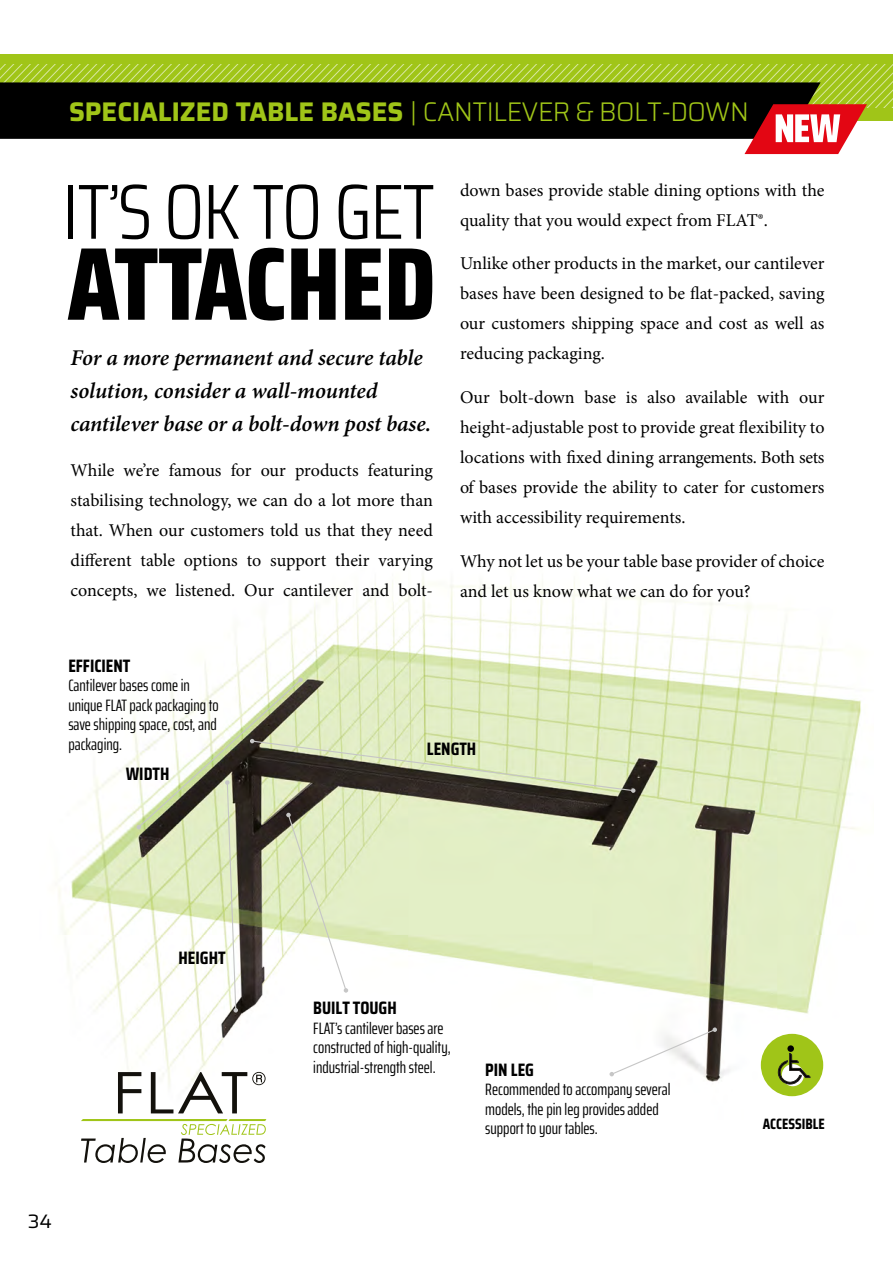
<style>
.page{position:relative;width:893px;height:1263px;background:#fff}
.page>*{position:absolute;margin:0;border:0;box-sizing:border-box;transform-origin:0 0}
.t1{font:800 103.5px "Saira Condensed";color:#000}
.t2{font:300 78px "Saira Condensed";letter-spacing:-.02em;color:#000}
.t3{font:700 27px "Saira";color:#a0c518;scale:.95 1}
.t4{font:italic 600 22.5px/33px "Minion Pro";letter-spacing:-.005em;color:#000}
.t5{font:19.5px "Saira";color:#000}
.t6{font:18px/30px "Minion Pro";letter-spacing:-.005em;color:#000;text-align:justify}
.t7{font:700 18px "Saira Condensed";color:#000}
.t8{font:extra-condensed 16.5px/19.5px "Saira";color:#000}
.t9{font:700 15px "Saira Condensed";color:#000}
.s1{font-weight:300}
</style>
<div class="page">
<img style="left:58px;top:577px;width:803px;height:543px">
<div style="left:0;top:54px;width:893px;height:67px;background:#a0c518"></div>
<svg style="left:609px;top:1027px;width:108px;height:49px"></svg>
<svg style="left:136px;top:678px;width:499px;height:334px"></svg>
<div style="left:761px;top:1034px;width:62px;height:62px;background:#a0c518;border-radius:50%"></div>
<div style="left:787px;top:1045px;width:7px;height:7px;background:#000;border-radius:50%"></div>
<svg style="left:778px;top:1053px;width:32px;height:32px"></svg>
<svg style="left:0;top:64px;width:893px;height:90px"></svg>
<svg style="left:118px;top:1072px;width:148px;height:41px"></svg>
<svg style="left:81px;top:1119px;width:185px;height:44px"></svg>
<h3 class="t3" style="left:69px;top:90px;width:717px">SPECIALIZED TABLE BASES <span class="s1">| CANTILEVER &amp; BOLT-DOWN</span></h3>
<h2 class="t2" style="left:62px;top:154px;width:374px">IT’S OK TO GET</h2>
<h1 class="t1" style="left:67px;top:204px;width:370px">ATTACHED</h1>
<p class="t4" style="left:70px;top:341px;width:362px">For a more permanent and secure table solution, consider a wall-mounted cantilever base or a bolt-down post base.</p>
<p class="t6" style="left:70px;top:455px;width:364px">While we’re famous for our products featuring stabilising technology, we can do a lot more than that. When our customers told us that they need different table options to support their varying concepts, we listened. Our cantilever and bolt-</p>
<p class="t6" style="left:460px;top:175px;width:366px">down bases provide stable dining options with the quality that you would expect from FLAT®.</p>
<p class="t6" style="left:460px;top:249px;width:366px">Unlike other products in the market, our cantilever bases have been designed to be flat-packed, saving our customers shipping space and cost as well as reducing packaging.</p>
<p class="t6" style="left:460px;top:382px;width:366px">Our bolt-down base is also available with our height-adjustable post to provide great flexibility to locations with fixed dining arrangements. Both sets of bases provide the ability to cater for customers with accessibility requirements.</p>
<p class="t6" style="left:460px;top:546px;width:366px">Why not let us be your table base provider of choice and let us know what we can do for you?</p>
<p class="t7" style="left:68px;top:652px;width:64px">EFFICIENT</p>
<p class="t8" style="left:68px;top:675px;width:152px">Cantilever bases come in unique FLAT pack packaging to save shipping space, cost, and packaging.</p>
<p class="t7" style="left:126px;top:760px;width:45px">WIDTH</p>
<p class="t7" style="left:427px;top:734px;width:51px">LENGTH</p>
<p class="t5" style="left:28px;top:1206px;width:26px">34</p>
<p class="t7" style="left:179px;top:944px;width:48px">HEIGHT</p>
<p class="t7" style="left:313px;top:994px;width:85px">BUILT TOUGH</p>
<p class="t8" style="left:313px;top:1018px;width:139px">FLAT’s cantilever bases are constructed of high-quality, industrial-strength steel.</p>
<p class="t7" style="left:485px;top:1056px;width:50px">PIN LEG</p>
<p class="t8" style="left:485px;top:1079px;width:187px">Recommended to accompany several models, the pin leg provides added support to your tables.</p>
<p class="t9" style="left:763px;top:1113px;width:63px">ACCESSIBLE</p>
</div>
